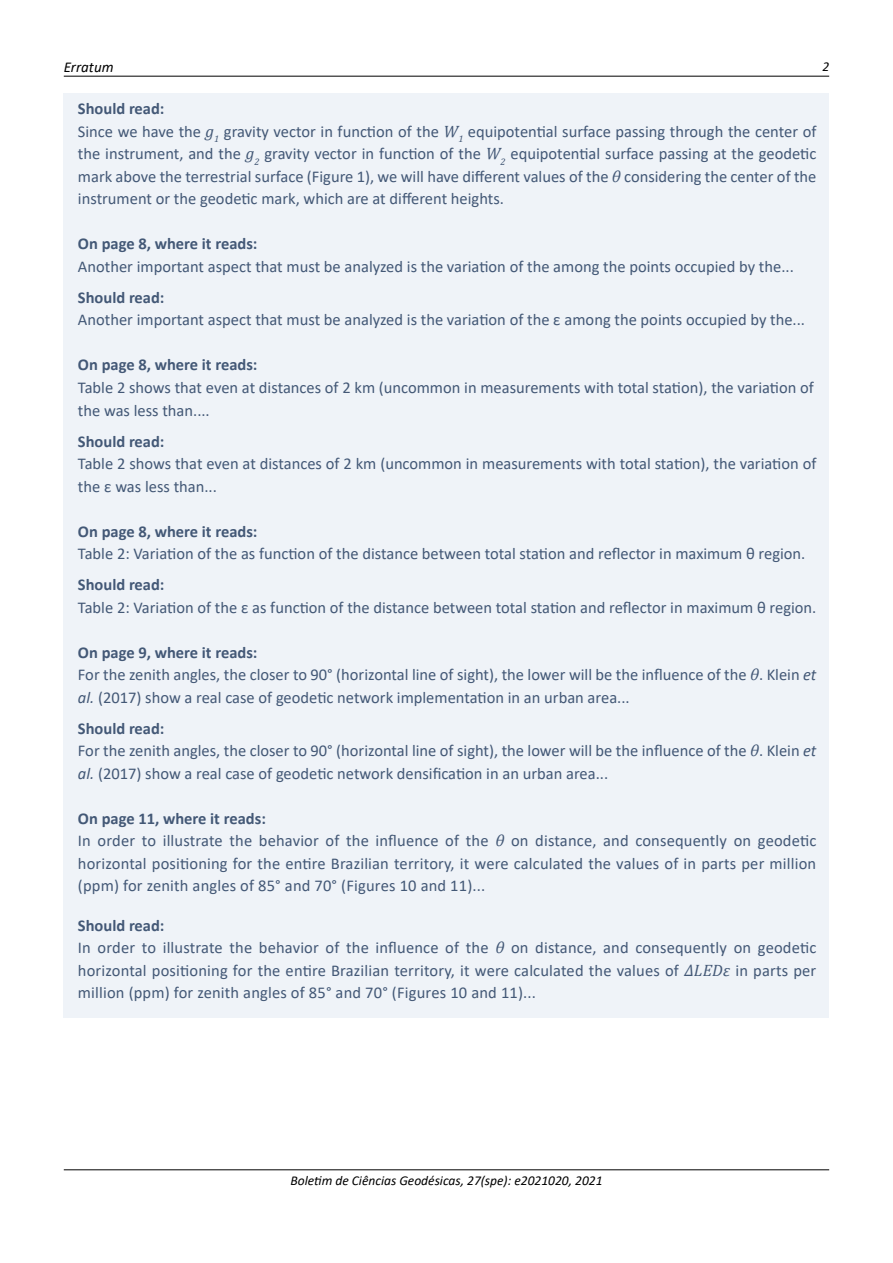
<style>
.page{position:relative;width:893px;height:1263px;background:#fff}
.page>*{position:absolute;margin:0;border:0;box-sizing:border-box;transform-origin:0 0}
.t1{font:16.5px/22.5px "Calibri";color:#435876}
.t2{font:700 16.5px "Calibri";color:#435876}
.t3{font:italic 15px "Calibri";color:#000}
.t4{font:italic 13.5px "Calibri";color:#000}
.s1{font-weight:700}
.s2{font-family:"Cambria";font-style:italic}
.s3{font-style:italic}
</style>
<div class="page">
<div style="left:64px;top:94px;width:765px;height:924px;background:#eff3f8"></div>
<hr style="left:64px;top:76px;width:765px;height:1px;background:#000">
<hr style="left:64px;top:1169px;width:765px;height:1px;background:#000">
<p class="t3" style="left:64px;top:57px;width:51px">Erratum</p>
<p class="t4" style="left:822px;top:57px;width:8px">2</p>
<p class="t1" style="left:78px;top:97px;width:740px"><span class="s1">Should read:<br></span>Since we have the <span class="s2">g</span><sub>1</sub> gravity vector in function of the <span class="s2">W</span><sub>1</sub> equipotential surface passing through the center of the instrument, and the <span class="s2">g</span><sub>2</sub> gravity vector in function of the <span class="s2">W</span><sub>2</sub> equipotential surface passing at the geodetic mark above the terrestrial surface (Figure 1), we will have different values of the <span class="s2">θ</span> considering the center of the instrument or the geodetic mark, which are at different heights.</p>
<p class="t2" style="left:78px;top:232px;width:181px">On page 8, where it reads:</p>
<p class="t1" style="left:78px;top:255px;width:717px">Another important aspect that must be analyzed is the variation of the among the points occupied by the...</p>
<p class="t2" style="left:78px;top:286px;width:88px">Should read:</p>
<p class="t1" style="left:78px;top:308px;width:729px">Another important aspect that must be analyzed is the variation of the ε among the points occupied by the...</p>
<p class="t2" style="left:78px;top:353px;width:181px">On page 8, where it reads:</p>
<p class="t1" style="left:78px;top:376px;width:737px">Table 2 shows that even at distances of 2 km (uncommon in measurements with total station), the variation of the was less than....</p>
<p class="t2" style="left:78px;top:429px;width:88px">Should read:</p>
<p class="t1" style="left:78px;top:452px;width:740px">Table 2 shows that even at distances of 2 km (uncommon in measurements with total station), the variation of the ε was less than...</p>
<p class="t2" style="left:78px;top:519px;width:181px">On page 8, where it reads:</p>
<p class="t1" style="left:78px;top:542px;width:729px">Table 2: Variation of the as function of the distance between total station and reflector in maximum θ region.</p>
<p class="t2" style="left:78px;top:573px;width:88px">Should read:</p>
<p class="t1" style="left:78px;top:595px;width:740px">Table 2: Variation of the ε as function of the distance between total station and reflector in maximum θ region.</p>
<p class="t1" style="left:78px;top:640px;width:740px"><span class="s1">On page 9, where it reads:<br></span>For the zenith angles, the closer to 90° (horizontal line of sight), the lower will be the influence of the <span class="s2">θ</span>. Klein <span class="s3">et al.</span> (2017) show a real case of geodetic network implementation in an urban area...</p>
<p class="t1" style="left:78px;top:716px;width:740px"><span class="s1">Should read:<br></span>For the zenith angles, the closer to 90° (horizontal line of sight), the lower will be the influence of the <span class="s2">θ</span>. Klein <span class="s3">et al.</span> (2017) show a real case of geodetic network densification in an urban area...</p>
<p class="t1" style="left:78px;top:806px;width:740px"><span class="s1">On page 11, where it reads:<br></span>In order to illustrate the behavior of the influence of the <span class="s2">θ</span> on distance, and consequently on geodetic horizontal positioning for the entire Brazilian territory, it were calculated the values of in parts per million (ppm) for zenith angles of 85° and 70° (Figures 10 and 11)...</p>
<p class="t1" style="left:78px;top:913px;width:740px"><span class="s1">Should read:<br></span>In order to illustrate the behavior of the influence of the <span class="s2">θ</span> on distance, and consequently on geodetic horizontal positioning for the entire Brazilian territory, it were calculated the values of <span class="s2">ΔLEDε</span> in parts per million (ppm) for zenith angles of 85° and 70° (Figures 10 and 11)...</p>
<p class="t4" style="left:290px;top:1171px;width:314px">Boletim de Ciências Geodésicas, 27(spe): e2021020, 2021</p>
</div>
